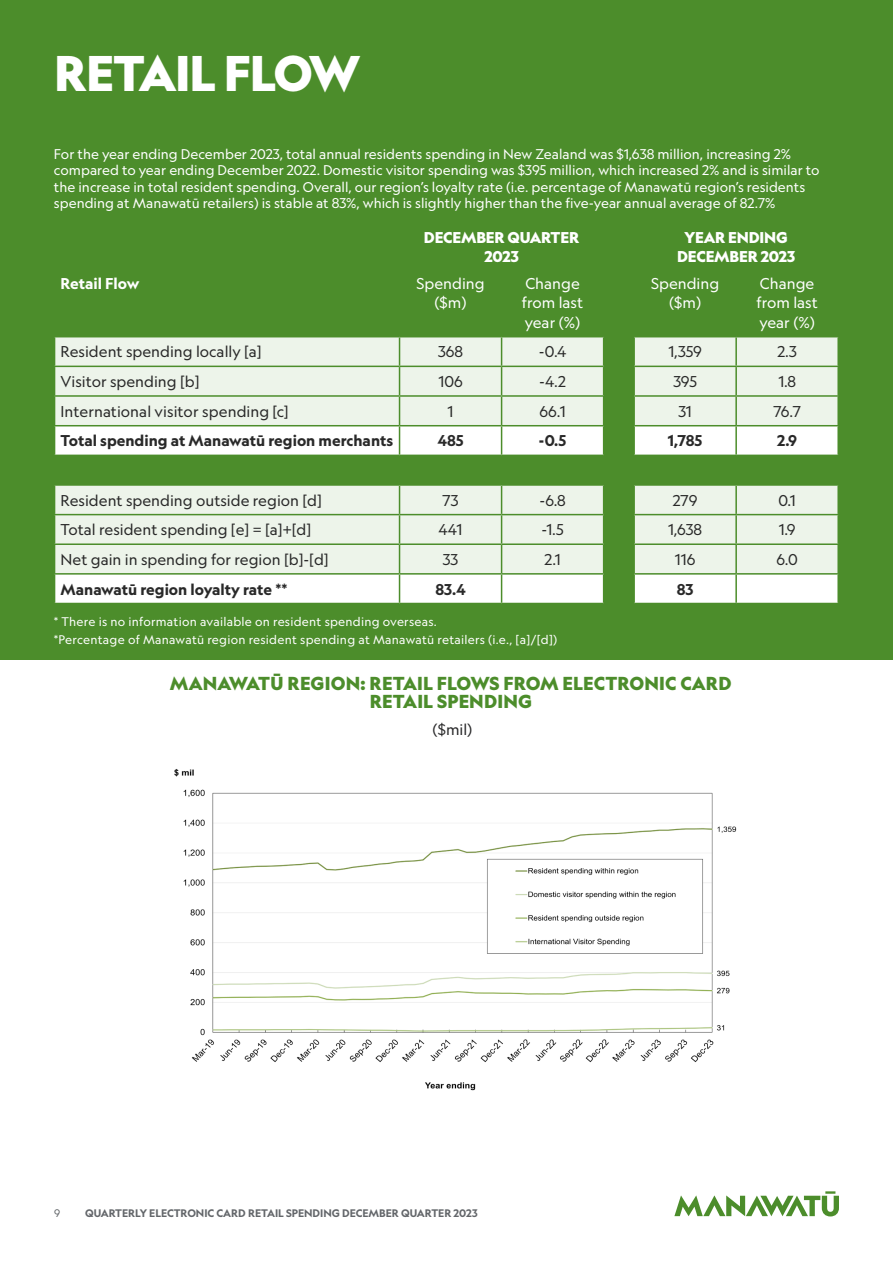
<style>
.page{position:relative;width:893px;height:1263px;background:#fff}
.page>*{position:absolute;margin:0;border:0;box-sizing:border-box;transform-origin:0 0}
.t1{font:900 48px "Geograph";letter-spacing:-.02em;color:#fff}
.t2{font:900 18px/18px "Geograph";letter-spacing:.01em;color:#4c8d2b;text-align:center}
.t3{font:15px "Geograph";color:#292929}
.t4{font:700 15px "Geograph";color:#292929}
.t5{font:15px/19.5px "Geograph";color:#fff;text-align:center}
.t6{font:900 15px/18.8px "Geograph";letter-spacing:-.01em;color:#fff;text-align:center}
.t7{font:700 15px "Geograph";color:#fff}
.t8{font:15px "Geograph";color:#282829}
.t9{font:13.5px/16.5px "Geograph";color:#fff}
.t10{font:12px/18.8px "Geograph";letter-spacing:.02em;color:#fff}
.t11{font:700 10.5px "Geograph";color:#63666a}
.t12{font:10.5px "Geograph";color:#63666a}
</style>
<div class="page">
<div style="left:0;top:0;width:893px;height:659px;background:#4c8d2b"></div>
<div style="left:55px;top:337px;width:782px;height:88px;background:#edf4ea"></div>
<div style="left:604px;top:396px;width:30px;height:30px;background:#4c8d2b"></div>
<svg style="left:55px;top:426px;width:782px;height:177px;fill:#edf4ea"></svg>
<hr style="left:633px;top:337px;width:2px;height:29px;background:#4c8d2b">
<hr style="left:735px;top:337px;width:2px;height:29px;background:#4c8d2b">
<hr style="left:633px;top:367px;width:2px;height:28px;background:#4c8d2b">
<hr style="left:735px;top:367px;width:2px;height:28px;background:#4c8d2b">
<hr style="left:633px;top:397px;width:2px;height:28px;background:#4c8d2b">
<hr style="left:735px;top:397px;width:2px;height:28px;background:#4c8d2b">
<hr style="left:633px;top:426px;width:2px;height:29px;background:#4c8d2b">
<hr style="left:735px;top:426px;width:2px;height:29px;background:#4c8d2b">
<hr style="left:633px;top:456px;width:2px;height:28px;background:#4c8d2b">
<hr style="left:735px;top:456px;width:2px;height:28px;background:#4c8d2b">
<hr style="left:633px;top:486px;width:2px;height:28px;background:#4c8d2b">
<hr style="left:735px;top:486px;width:2px;height:28px;background:#4c8d2b">
<hr style="left:633px;top:515px;width:2px;height:28px;background:#4c8d2b">
<hr style="left:735px;top:515px;width:2px;height:28px;background:#4c8d2b">
<hr style="left:633px;top:545px;width:2px;height:28px;background:#4c8d2b">
<hr style="left:735px;top:545px;width:2px;height:28px;background:#4c8d2b">
<svg style="left:399px;top:337px;width:1px;height:266px"></svg>
<svg style="left:501px;top:337px;width:1px;height:266px"></svg>
<svg style="left:603px;top:337px;width:1px;height:266px"></svg>
<hr style="left:633px;top:575px;width:2px;height:28px;background:#4c8d2b">
<hr style="left:735px;top:575px;width:2px;height:28px;background:#4c8d2b">
<hr style="left:54px;top:366px;width:346px;height:1px;background:#4c8d2b">
<hr style="left:400px;top:366px;width:102px;height:1px;background:#4c8d2b">
<hr style="left:502px;top:366px;width:102px;height:1px;background:#4c8d2b">
<hr style="left:604px;top:366px;width:30px;height:1px;background:#4c8d2b">
<hr style="left:634px;top:366px;width:102px;height:1px;background:#4c8d2b">
<hr style="left:736px;top:366px;width:103px;height:1px;background:#4c8d2b">
<hr style="left:54px;top:395px;width:346px;height:2px;background:#4c8d2b">
<hr style="left:400px;top:395px;width:102px;height:2px;background:#4c8d2b">
<hr style="left:502px;top:395px;width:102px;height:2px;background:#4c8d2b">
<hr style="left:604px;top:395px;width:30px;height:2px;background:#4c8d2b">
<hr style="left:634px;top:395px;width:102px;height:2px;background:#4c8d2b">
<hr style="left:736px;top:395px;width:103px;height:2px;background:#4c8d2b">
<hr style="left:54px;top:425px;width:346px;height:1px;background:#4c8d2b">
<hr style="left:400px;top:425px;width:102px;height:1px;background:#4c8d2b">
<hr style="left:502px;top:425px;width:102px;height:1px;background:#4c8d2b">
<hr style="left:54px;top:455px;width:346px;height:1px;background:#4c8d2b">
<hr style="left:400px;top:455px;width:102px;height:1px;background:#4c8d2b">
<hr style="left:502px;top:455px;width:102px;height:1px;background:#4c8d2b">
<hr style="left:604px;top:455px;width:30px;height:1px;background:#4c8d2b">
<hr style="left:634px;top:455px;width:102px;height:1px;background:#4c8d2b">
<hr style="left:736px;top:455px;width:103px;height:1px;background:#4c8d2b">
<hr style="left:54px;top:484px;width:346px;height:2px;background:#4c8d2b">
<hr style="left:400px;top:484px;width:102px;height:2px;background:#4c8d2b">
<hr style="left:502px;top:484px;width:102px;height:2px;background:#4c8d2b">
<hr style="left:604px;top:484px;width:30px;height:2px;background:#4c8d2b">
<hr style="left:634px;top:484px;width:102px;height:2px;background:#4c8d2b">
<hr style="left:736px;top:484px;width:103px;height:2px;background:#4c8d2b">
<hr style="left:54px;top:514px;width:346px;height:1px;background:#4c8d2b">
<hr style="left:400px;top:514px;width:102px;height:1px;background:#4c8d2b">
<hr style="left:502px;top:514px;width:102px;height:1px;background:#4c8d2b">
<hr style="left:604px;top:514px;width:30px;height:1px;background:#4c8d2b">
<hr style="left:634px;top:514px;width:102px;height:1px;background:#4c8d2b">
<hr style="left:736px;top:514px;width:103px;height:1px;background:#4c8d2b">
<hr style="left:54px;top:543px;width:346px;height:2px;background:#4c8d2b">
<hr style="left:400px;top:543px;width:102px;height:2px;background:#4c8d2b">
<hr style="left:502px;top:543px;width:102px;height:2px;background:#4c8d2b">
<hr style="left:604px;top:543px;width:30px;height:2px;background:#4c8d2b">
<hr style="left:634px;top:543px;width:102px;height:2px;background:#4c8d2b">
<hr style="left:736px;top:543px;width:103px;height:2px;background:#4c8d2b">
<hr style="left:54px;top:573px;width:346px;height:2px;background:#4c8d2b">
<hr style="left:400px;top:573px;width:102px;height:2px;background:#4c8d2b">
<hr style="left:502px;top:573px;width:102px;height:2px;background:#4c8d2b">
<hr style="left:604px;top:573px;width:30px;height:2px;background:#4c8d2b">
<hr style="left:634px;top:573px;width:102px;height:2px;background:#4c8d2b">
<hr style="left:736px;top:573px;width:103px;height:2px;background:#4c8d2b">
<img style="left:174px;top:769px;width:562px;height:322px">
<svg style="left:674px;top:1191px;width:165px;height:25px"></svg>
<h1 class="t1" style="left:54px;top:42px;width:307px">RETAIL FLOW</h1>
<p class="t9" style="left:54px;top:145px;width:767px">For the year ending December 2023, total annual residents spending in New Zealand was $1,638 million, increasing 2% compared to year ending December 2022. Domestic visitor spending was $395 million, which increased 2% and is similar to the increase in total resident spending. Overall, our region’s loyalty rate (i.e. percentage of Manawatū region’s residents spending at Manawatū retailers) is stable at 83%, which is slightly higher than the five-year annual average of 82.7%</p>
<p class="t6" style="left:424px;top:228px;width:157px">DECEMBER QUARTER<br>2023</p>
<p class="t6" style="left:677px;top:228px;width:120px">YEAR ENDING<br>DECEMBER 2023</p>
<p class="t7" style="left:61px;top:273px;width:80px">Retail Flow</p>
<p class="t5" style="left:416px;top:273px;width:70px">Spending ($m)</p>
<p class="t5" style="left:522px;top:273px;width:63px;text-align:left">Change from last year (%)</p>
<p class="t5" style="left:651px;top:273px;width:70px">Spending ($m)</p>
<p class="t5" style="left:756px;top:273px;width:63px;text-align:left">Change from last year (%)</p>
<p class="t3" style="left:61px;top:342px;width:203px">Resident spending locally [a]</p>
<p class="t3" style="left:438px;top:342px;width:27px">368</p>
<p class="t3" style="left:539px;top:342px;width:29px">-0.4</p>
<p class="t3" style="left:668px;top:342px;width:35px">1,359</p>
<p class="t3" style="left:777px;top:342px;width:21px">2.3</p>
<p class="t3" style="left:61px;top:372px;width:140px">Visitor spending [b]</p>
<p class="t3" style="left:438px;top:372px;width:26px">106</p>
<p class="t3" style="left:539px;top:372px;width:28px">-4.2</p>
<p class="t3" style="left:673px;top:372px;width:25px">395</p>
<p class="t3" style="left:778px;top:372px;width:19px">1.8</p>
<p class="t3" style="left:61px;top:402px;width:229px">International visitor spending [c]</p>
<p class="t3" style="left:448px;top:402px;width:8px">1</p>
<p class="t3" style="left:539px;top:402px;width:28px">66.1</p>
<p class="t3" style="left:678px;top:402px;width:15px">31</p>
<p class="t3" style="left:773px;top:402px;width:29px">76.7</p>
<p class="t4" style="left:61px;top:431px;width:334px">Total spending at Manawatū region merchants</p>
<p class="t4" style="left:437px;top:431px;width:28px">485</p>
<p class="t4" style="left:539px;top:431px;width:29px">-0.5</p>
<p class="t4" style="left:668px;top:431px;width:36px">1,785</p>
<p class="t4" style="left:777px;top:431px;width:21px">2.9</p>
<p class="t3" style="left:61px;top:491px;width:263px">Resident spending outside region [d]</p>
<p class="t3" style="left:443px;top:491px;width:17px">73</p>
<p class="t3" style="left:539px;top:491px;width:28px">-6.8</p>
<p class="t3" style="left:673px;top:491px;width:26px">279</p>
<p class="t3" style="left:778px;top:491px;width:19px">0.1</p>
<p class="t3" style="left:61px;top:520px;width:252px">Total resident spending [e] = [a]+[d]</p>
<p class="t3" style="left:439px;top:520px;width:25px">441</p>
<p class="t3" style="left:542px;top:520px;width:24px">-1.5</p>
<p class="t3" style="left:668px;top:520px;width:36px">1,638</p>
<p class="t3" style="left:779px;top:520px;width:18px">1.9</p>
<p class="t3" style="left:61px;top:550px;width:270px">Net gain in spending for region [b]-[d]</p>
<p class="t3" style="left:443px;top:550px;width:17px">33</p>
<p class="t3" style="left:544px;top:550px;width:18px">2.1</p>
<p class="t3" style="left:675px;top:550px;width:22px">116</p>
<p class="t3" style="left:777px;top:550px;width:23px">6.0</p>
<p class="t4" style="left:61px;top:579px;width:228px">Manawatū region loyalty rate **</p>
<p class="t4" style="left:435px;top:579px;width:32px">83.4</p>
<p class="t4" style="left:677px;top:579px;width:18px">83</p>
<p class="t10" style="left:54px;top:611px;width:505px">* There is no information available on resident spending overseas.<br>*Percentage of Manawatū region resident spending at Manawatū retailers (i.e., [a]/[d])</p>
<h2 class="t2" style="left:170px;top:674px;width:563px">MANAWATŪ REGION: RETAIL FLOWS FROM ELECTRONIC CARD<br>RETAIL SPENDING</h2>
<p class="t8" style="left:433px;top:720px;width:41px">($mil)</p>
<p class="t12" style="left:54px;top:1207px;width:8px">9</p>
<p class="t11" style="left:85px;top:1206px;width:394px">QUARTERLY ELECTRONIC CARD RETAIL SPENDING DECEMBER QUARTER 2023</p>
</div>
